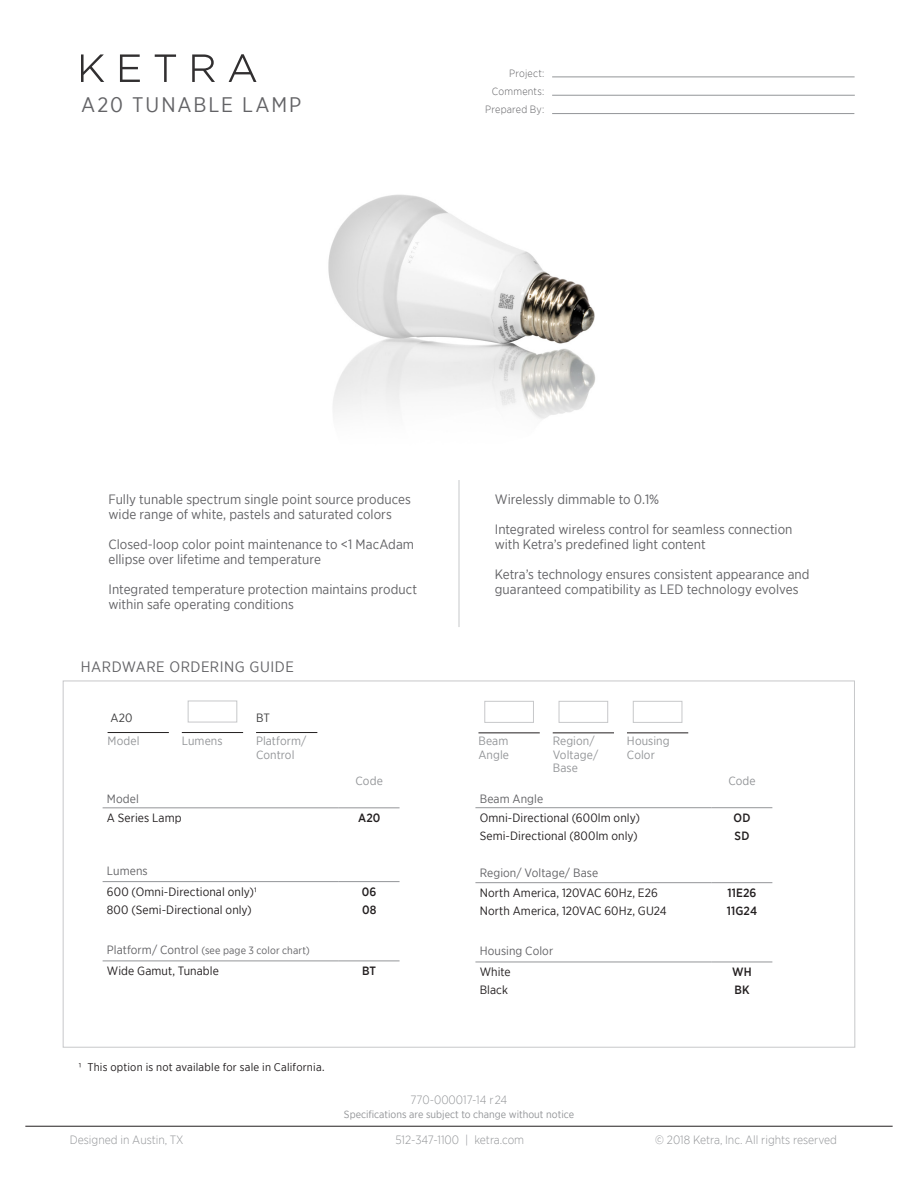
<style>
.page{position:relative;width:918px;height:1188px;background:#fff}
.page>*{position:absolute;margin:0;border:0;box-sizing:border-box;transform-origin:0 0}
.Product_Name{font:21px "Gotham Narrow";letter-spacing:.09em;color:#636366}
.Subhead{font:15px "Gotham Narrow";letter-spacing:.035em;color:#636366}
.product_description{font:13.5px/15px "Gotham Narrow";color:#636366}
.Table_Spec_Copy{font:12px "Gotham Narrow";letter-spacing:.005em;color:#231f20}
.t1{font:300 12px "Gotham Narrow";color:#939598}
.Order_Guide_Label{font:12px/13.5px "Gotham Narrow";letter-spacing:.005em;color:#939598}
.Table_Header{font:12px "Gotham Narrow";letter-spacing:.01em;color:#636366}
.Table_Spec_Copy-2{font:500 12px "Gotham Narrow";letter-spacing:.01em;color:#231f20}
.OrderGuide_ORder{font:12px "Gotham Narrow";color:#3e3e3f}
.t2{font:11.25px "Gotham Narrow";letter-spacing:.02em;color:#231f20}
.t3{font:10.5px "Gotham Narrow";color:#939598}
.Table_Header-2{font:10.5px "Gotham Narrow";letter-spacing:.01em;color:#636366}
.t4{font:300 10.5px "Gotham Narrow";letter-spacing:.02em;color:#636366}
.s1{font-size:12px}
</style>
<div class="page">
<svg style="left:62px;top:680px;width:794px;height:368px"></svg>
<hr style="left:459px;top:480px;width:1px;height:147px;background:#c7c8ca">
<img style="left:328px;top:194px;width:268px;height:225px">
<hr style="left:25px;top:1126px;width:868px;height:1px;background:#231f20">
<hr style="left:552px;top:113px;width:302px;height:1px;background:#939598">
<hr style="left:552px;top:95px;width:303px;height:1px;background:#939598">
<hr style="left:552px;top:77px;width:303px;height:1px;background:#939598">
<hr style="left:108px;top:732px;width:61px;height:1px;background:#231f20">
<hr style="left:182px;top:732px;width:61px;height:1px;background:#231f20">
<div style="left:188px;top:701px;width:49px;height:21px;border:1px solid #c7c8ca"></div>
<hr style="left:256px;top:732px;width:61px;height:1px;background:#231f20">
<hr style="left:103px;top:807px;width:236px;height:1px;background:#939598">
<hr style="left:339px;top:807px;width:61px;height:1px;background:#939598">
<hr style="left:103px;top:881px;width:236px;height:1px;background:#939598">
<hr style="left:339px;top:881px;width:61px;height:1px;background:#939598">
<hr style="left:103px;top:961px;width:236px;height:1px;background:#939598">
<hr style="left:339px;top:961px;width:61px;height:1px;background:#939598">
<hr style="left:475px;top:807px;width:237px;height:1px;background:#939598">
<hr style="left:712px;top:807px;width:60px;height:1px;background:#939598">
<hr style="left:475px;top:882px;width:237px;height:1px;background:#939598">
<hr style="left:712px;top:882px;width:60px;height:1px;background:#939598">
<hr style="left:475px;top:962px;width:237px;height:1px;background:#939598">
<hr style="left:712px;top:962px;width:60px;height:1px;background:#939598">
<hr style="left:478px;top:732px;width:62px;height:1px;background:#231f20">
<div style="left:484px;top:701px;width:50px;height:22px;border:1px solid #c7c8ca"></div>
<hr style="left:553px;top:732px;width:61px;height:1px;background:#231f20">
<div style="left:559px;top:701px;width:49px;height:22px;border:1px solid #c7c8ca"></div>
<hr style="left:627px;top:732px;width:61px;height:1px;background:#231f20">
<div style="left:633px;top:701px;width:49px;height:22px;border:1px solid #c7c8ca"></div>
<svg style="left:81px;top:54px;width:23px;height:28px"></svg>
<svg style="left:229px;top:54px;width:27px;height:28px"></svg>
<svg style="left:155px;top:54px;width:21px;height:28px"></svg>
<svg style="left:120px;top:54px;width:20px;height:28px"></svg>
<svg style="left:192px;top:54px;width:23px;height:28px"></svg>
<p class="Product_Name" style="left:81px;top:92px;width:222px">A20 TUNABLE LAMP</p>
<p class="t4" style="left:509px;top:66px;width:37px">Project:</p>
<p class="t4" style="left:492px;top:84px;width:54px">Comments:</p>
<p class="t4" style="left:485px;top:102px;width:61px">Prepared By:</p>
<p class="product_description" style="left:109px;top:491px;width:304px">Fully tunable spectrum single point source produces wide range of white, pastels and saturated colors</p>
<p class="product_description" style="left:109px;top:536px;width:307px">Closed-loop color point maintenance to &lt;1 MacAdam ellipse over lifetime and temperature</p>
<p class="product_description" style="left:109px;top:581px;width:310px">Integrated temperature protection maintains product within safe operating conditions</p>
<p class="Subhead" style="left:81px;top:658px;width:215px">HARDWARE ORDERING GUIDE</p>
<p class="OrderGuide_ORder" style="left:111px;top:711px;width:24px">A20</p>
<p class="OrderGuide_ORder" style="left:256px;top:711px;width:15px">BT</p>
<p class="Order_Guide_Label" style="left:108px;top:734px;width:33px">Model</p>
<p class="Order_Guide_Label" style="left:182px;top:734px;width:42px">Lumens</p>
<p class="Order_Guide_Label" style="left:256px;top:734px;width:52px">Platform/<br>Control</p>
<p class="Order_Guide_Label" style="left:356px;top:774px;width:29px">Code</p>
<p class="Table_Header" style="left:107px;top:792px;width:33px">Model</p>
<p class="Table_Spec_Copy" style="left:107px;top:810px;width:76px">A Series Lamp</p>
<p class="Table_Spec_Copy-2" style="left:358px;top:810px;width:24px">A20</p>
<p class="Table_Header" style="left:107px;top:863px;width:42px">Lumens</p>
<p class="Table_Spec_Copy" style="left:107px;top:884px;width:152px">600 (Omni-Directional only)1</p>
<p class="Table_Spec_Copy-2" style="left:362px;top:884px;width:16px">06</p>
<p class="Table_Spec_Copy" style="left:107px;top:902px;width:146px">800 (Semi-Directional only)</p>
<p class="Table_Spec_Copy-2" style="left:362px;top:902px;width:16px">08</p>
<p class="Table_Header-2" style="left:107px;top:944px;width:204px"><span class="s1">Platform/ Control</span> (see page 3 color chart)</p>
<p class="Table_Spec_Copy" style="left:107px;top:963px;width:113px">Wide Gamut, Tunable</p>
<p class="Table_Spec_Copy-2" style="left:362px;top:963px;width:16px">BT</p>
<p class="t2" style="left:78px;top:1060px;width:248px">1 This option is not available for sale in California.</p>
<p class="product_description" style="left:495px;top:491px;width:166px">Wirelessly dimmable to 0.1%</p>
<p class="product_description" style="left:495px;top:521px;width:299px">Integrated wireless control for seamless connection with Ketra’s predefined light content</p>
<p class="product_description" style="left:495px;top:566px;width:316px">Ketra’s technology ensures consistent appearance and guaranteed compatibility as LED technology evolves</p>
<p class="Order_Guide_Label" style="left:478px;top:734px;width:32px">Beam<br>Angle</p>
<p class="Order_Guide_Label" style="left:553px;top:734px;width:44px">Region/</p>
<p class="Order_Guide_Label" style="left:553px;top:748px;width:47px">Voltage/<br>Base</p>
<p class="Order_Guide_Label" style="left:627px;top:734px;width:44px">Housing<br>Color</p>
<p class="Order_Guide_Label" style="left:728px;top:774px;width:29px">Code</p>
<p class="Table_Header" style="left:480px;top:792px;width:65px">Beam Angle</p>
<p class="Table_Spec_Copy" style="left:480px;top:810px;width:162px">Omni-Directional (600lm only)</p>
<p class="Table_Spec_Copy-2" style="left:734px;top:810px;width:18px">OD</p>
<p class="Table_Spec_Copy" style="left:480px;top:828px;width:159px">Semi-Directional (800lm only)</p>
<p class="Table_Spec_Copy-2" style="left:735px;top:828px;width:16px">SD</p>
<p class="Table_Header" style="left:480px;top:866px;width:120px">Region/ Voltage/ Base</p>
<p class="Table_Spec_Copy" style="left:480px;top:885px;width:180px">North America, 120VAC 60Hz, E26</p>
<p class="Table_Spec_Copy-2" style="left:728px;top:885px;width:31px">11E26</p>
<p class="Table_Spec_Copy" style="left:480px;top:903px;width:189px">North America, 120VAC 60Hz, GU24</p>
<p class="Table_Spec_Copy-2" style="left:727px;top:903px;width:32px">11G24</p>
<p class="Table_Header" style="left:480px;top:944px;width:75px">Housing Color</p>
<p class="Table_Spec_Copy" style="left:480px;top:964px;width:32px">White</p>
<p class="Table_Spec_Copy-2" style="left:732px;top:964px;width:21px">WH</p>
<p class="Table_Spec_Copy" style="left:480px;top:982px;width:30px">Black</p>
<p class="Table_Spec_Copy-2" style="left:734px;top:982px;width:17px">BK</p>
<p class="t1" style="left:411px;top:1093px;width:98px">770-000017-14 r24</p>
<p class="t3" style="left:344px;top:1108px;width:232px">Specifications are subject to change without notice</p>
<p class="t1" style="left:70px;top:1132px;width:115px">Designed in Austin, TX</p>
<p class="t1" style="left:395px;top:1132px;width:130px">512-347-1100 | ketra.com</p>
<p class="t1" style="left:655px;top:1132px;width:183px">© 2018 Ketra, Inc. All rights reserved</p>
</div>
